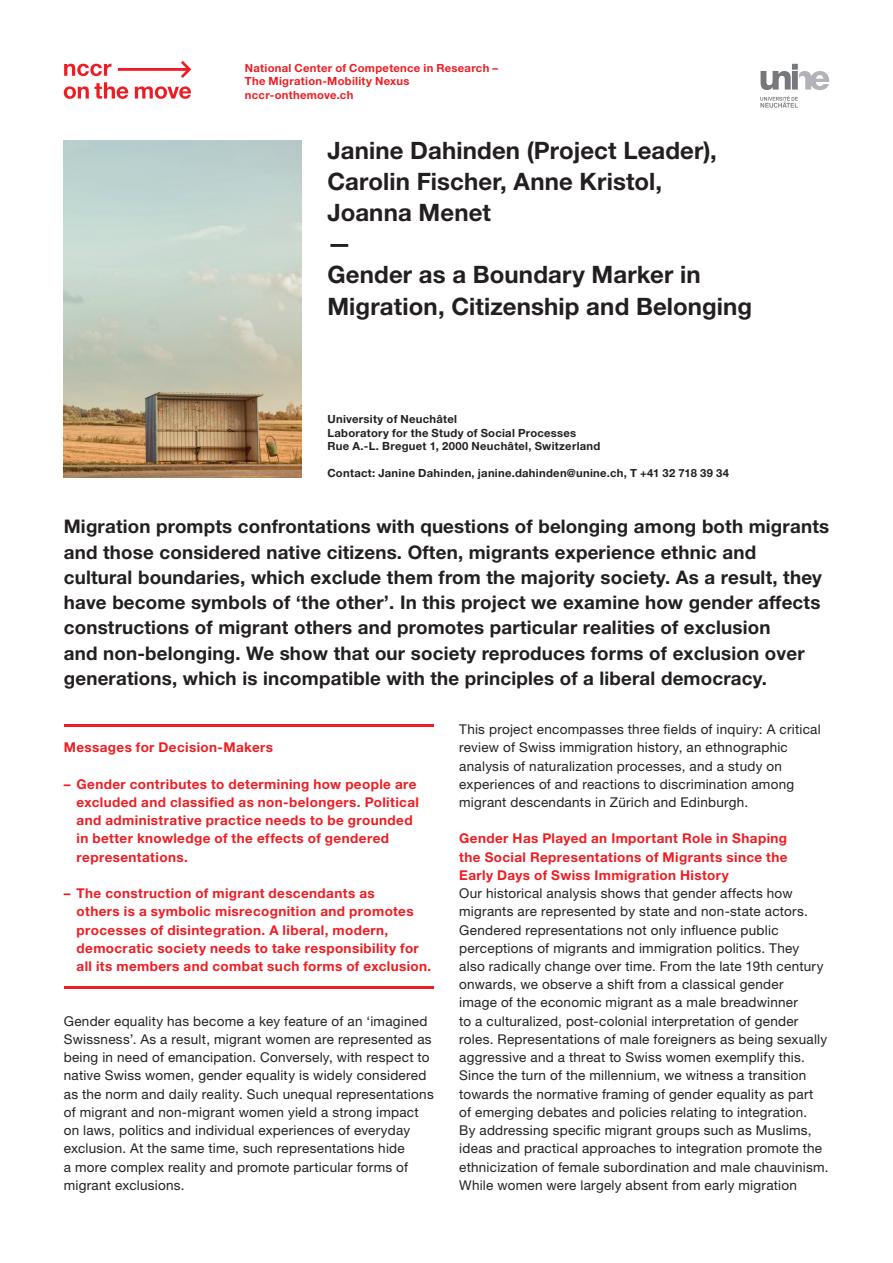
<style>
.page{position:relative;width:893px;height:1263px;background:#fff}
.page>*{position:absolute;margin:0;border:0;box-sizing:border-box;transform-origin:0 0}
.t1{font:700 24px/31.2px "Helvetica Neue LT Std";letter-spacing:.005em;color:#231f20}
.t2{font:700 18.75px/25.3px "Helvetica Neue LT Std";letter-spacing:.01em;color:#231f20}
.t3{font:13.5px/18.3px "Helvetica Neue LT Std";letter-spacing:.02em;color:#231f20}
.t4{font:700 13.5px/18.3px "Helvetica Neue LT Std";letter-spacing:.03em;color:#ee1d23}
.t5{font:700 11.25px/13.5px "Helvetica Neue LT Std";letter-spacing:.025em;color:#231f20}
.t6{font:700 11.25px/13.5px "Helvetica Neue LT Std";letter-spacing:.025em;color:#ee1d23}
</style>
<div class="page">
<svg style="left:64px;top:61px;width:127px;height:38px"></svg>
<hr style="left:64px;top:724px;width:370px;height:3px;background:#ee1d23">
<hr style="left:64px;top:986px;width:370px;height:3px;background:#ee1d23">
<svg style="left:761px;top:64px;width:68px;height:26px"></svg>
<svg style="left:760px;top:96px;width:38px;height:12px"></svg>
<img style="left:64px;top:140px;width:238px;height:337px">
<p class="t6" style="left:245px;top:61px;width:255px">National Center of Competence in Research –<br>The Migration-Mobility Nexus nccr-onthemove.ch</p>
<h1 class="t1" style="left:327px;top:134px;width:426px">Janine Dahinden (Project Leader),<br>Carolin Fischer, Anne Kristol,<br>Joanna Menet<br>—<br>Gender as a Boundary Marker in<br>Migration, Citizenship and Belonging</h1>
<p class="t5" style="left:327px;top:412px;width:275px">University of Neuchâtel<br>Laboratory for the Study of Social Processes<br>Rue A.-L. Breguet 1, 2000 Neuchâtel, Switzerland</p>
<p class="t5" style="left:327px;top:466px;width:403px">Contact: Janine Dahinden, janine.dahinden@unine.ch, T +41 32 718 39 34</p>
<p class="t2" style="left:64px;top:513px;width:767px">Migration prompts confrontations with questions of belonging among both migrants and those considered native citizens. Often, migrants experience ethnic and cultural boundaries, which exclude them from the majority society. As a result, they have become symbols of ‘the other’. In this project we examine how gender affects constructions of migrant others and promotes particular realities of exclusion<br>and non-belonging. We show that our society reproduces forms of exclusion over generations, which is incompatible with the principles of a liberal democracy.</p>
<p class="t4" style="left:64px;top:738px;width:211px">Messages for Decision-Makers</p>
<p class="t4" style="left:77px;top:774px;width:344px;text-indent:-13px">– Gender contributes to determining how people are excluded and classified as non-belongers. Political and administrative practice needs to be grounded in better knowledge of the effects of gendered representations.</p>
<p class="t4" style="left:77px;top:884px;width:356px;text-indent:-13px">– The construction of migrant descendants as<br>others is a symbolic misrecognition and promotes processes of disintegration. A liberal, modern, democratic society needs to take responsibility for all its members and combat such forms of exclusion.</p>
<p class="t3" style="left:64px;top:1011px;width:371px">Gender equality has become a key feature of an ‘imagined Swissness’. As a result, migrant women are represented as being in need of emancipation. Conversely, with respect to native Swiss women, gender equality is widely considered as the norm and daily reality. Such unequal representations of migrant and non-migrant women yield a strong impact on laws, politics and individual experiences of everyday exclusion. At the same time, such representations hide<br>a more complex reality and promote particular forms of migrant exclusions.</p>
<p class="t3" style="left:459px;top:720px;width:363px">This project encompasses three fields of inquiry: A critical review of Swiss immigration history, an ethnographic analysis of naturalization processes, and a study on experiences of and reactions to discrimination among migrant descendants in Zürich and Edinburgh.</p>
<p class="t4" style="left:459px;top:829px;width:330px;text-align:justify">Gender Has Played an Important Role in Shaping the Social Representations of Migrants since the Early Days of Swiss Immigration History</p>
<p class="t3" style="left:459px;top:884px;width:371px">Our historical analysis shows that gender affects how migrants are represented by state and non-state actors.<br>Gendered representations not only influence public perceptions of migrants and immigration politics. They<br>also radically change over time. From the late 19th century onwards, we observe a shift from a classical gender<br>image of the economic migrant as a male breadwinner<br>to a culturalized, post-colonial interpretation of gender roles. Representations of male foreigners as being sexually aggressive and a threat to Swiss women exemplify this.<br>Since the turn of the millennium, we witness a transition towards the normative framing of gender equality as part of emerging debates and policies relating to integration.<br>By addressing specific migrant groups such as Muslims, ideas and practical approaches to integration promote the ethnicization of female subordination and male chauvinism.<br>While women were largely absent from early migration</p>
</div>
